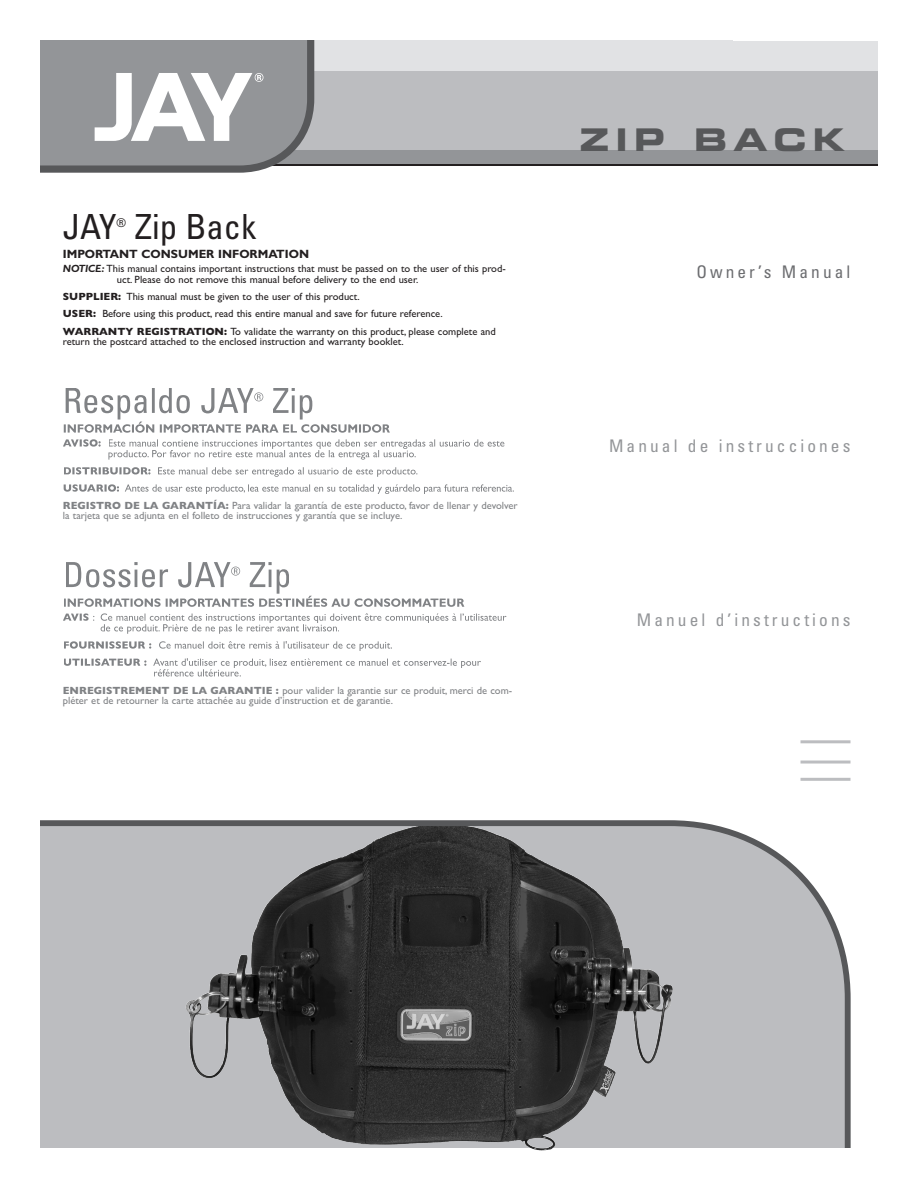
<style>
.page{position:relative;width:918px;height:1188px;background:#fff}
.page>*{position:absolute;margin:0;border:0;box-sizing:border-box;transform-origin:0 0}
.t1{font:condensed 34.65px "Univers LT Std";color:#231f20}
.t2{font:31.2px "Eurostile LT Std Bold Ex 2";letter-spacing:.195em;color:#57585a}
.t3{font:condensed 17.4px "Univers LT Std";letter-spacing:.18em;color:#939598}
.t4{font:condensed 17.4px "Univers LT Std";letter-spacing:.18em;color:#6c6d70}
.t5{font:700 12px "Gill Sans MT Std";color:#231f20}
.t6{font:condensed 12px "Univers LT Std";color:#231f20}
.t7{font:10.5px/17.2px "Gill Sans";color:#231f20}
.t8{font:10.5px/10.6px "Gill Sans";color:#808285}
.s1{font-family:"Gill Sans MT Std";font-weight:700;font-style:italic}
.s2{font-weight:700}
</style>
<div class="page">
<svg style="left:40px;top:820px;width:811px;height:328px;background:#858687"></svg>
<div style="left:40px;top:40px;width:693px;height:30px;background:#e1e2e4"></div>
<svg style="left:273px;top:388px;width:39px;height:32px"></svg>
<svg style="left:64px;top:388px;width:199px;height:45px"></svg>
<svg style="left:63px;top:439px;width:38px;height:8px"></svg>
<svg style="left:108px;top:439px;width:73px;height:21px"></svg>
<svg style="left:64px;top:467px;width:76px;height:7px"></svg>
<svg style="left:158px;top:467px;width:63px;height:7px"></svg>
<svg style="left:64px;top:484px;width:55px;height:8px"></svg>
<svg style="left:125px;top:484px;width:67px;height:8px"></svg>
<svg style="left:64px;top:562px;width:225px;height:45px"></svg>
<svg style="left:63px;top:613px;width:116px;height:21px"></svg>
<svg style="left:64px;top:641px;width:73px;height:8px"></svg>
<svg style="left:159px;top:641px;width:74px;height:8px"></svg>
<svg style="left:64px;top:659px;width:82px;height:7px"></svg>
<svg style="left:153px;top:658px;width:72px;height:19px"></svg>
<hr style="left:801px;top:778px;width:49px;height:3px;background:#bcbdc0">
<hr style="left:801px;top:761px;width:49px;height:3px;background:#bcbdc0">
<hr style="left:801px;top:740px;width:49px;height:3px;background:#bcbdc0">
<div style="left:202px;top:42px;width:676px;height:122px;background:#bcbdc0"></div>
<div style="left:42px;top:41px;width:836px;height:29px;background:#e1e2e4"></div>
<div style="left:42px;top:150px;width:836px;height:14px;background:#939598"></div>
<hr style="left:265px;top:164px;width:613px;height:2px;background:#231f20">
<svg style="left:40px;top:40px;width:274px;height:133px"></svg>
<h1 class="t1" style="left:63px;top:214px;width:55px">JAY</h1>
<p class="t6" style="left:117px;top:218px;width:11px">®</p>
<h1 class="t1" style="left:135px;top:214px;width:123px">Zip Back</h1>
<p class="t5" style="left:63px;top:250px;width:248px">IMPORTANT CONSUMER INFORMATION</p>
<p class="t7" style="left:117px;top:263px;width:390px;line-height:10.6px;text-indent:-54px"><span class="s1">NOTICE:</span> This manual contains important instructions that must be passed on to the user of this prod&shy;uct. Please do not remove this manual before delivery to the end user.</p>
<p class="t7" style="left:63px;top:288px;width:434px"><span class="s2">SUPPLIER:</span> This manual must be given to the user of this product.<br><span class="s2">USER:</span> Before using this product, read this entire manual and save for future reference.<br><span class="s2">WARRANTY REGISTRATION:</span> To validate the warranty on this product, please complete and</p>
<p class="t7" style="left:63px;top:333px;width:342px">return the postcard attached to the enclosed instruction and warranty booklet.</p>
<p class="t8" style="left:63px;top:500px;width:456px"><span class="s2">REGISTRO DE LA GARANTÍA:</span> Para validar la garantía de este producto, favor de llenar y devolver la tarjeta que se adjunta en el folleto de instrucciones y garantía que se incluye.</p>
<p class="t8" style="left:63px;top:685px;width:451px"><span class="s2">ENREGISTREMENT DE LA GARANTIE :</span> pour valider la garantie sur ce produit, merci de com&shy;pléter et de retourner la carte attachée au guide d’instruction et de garantie.</p>
<h2 class="t2" style="left:580px;top:129px;width:267px">ZIP BACK</h2>
<h3 class="t4" style="left:696px;top:265px;width:156px">Owner’s Manual</h3>
<h3 class="t3" style="left:609px;top:439px;width:243px">Manual de instrucciones</h3>
<h3 class="t3" style="left:637px;top:614px;width:215px">Manuel d’instructions</h3>
</div>
